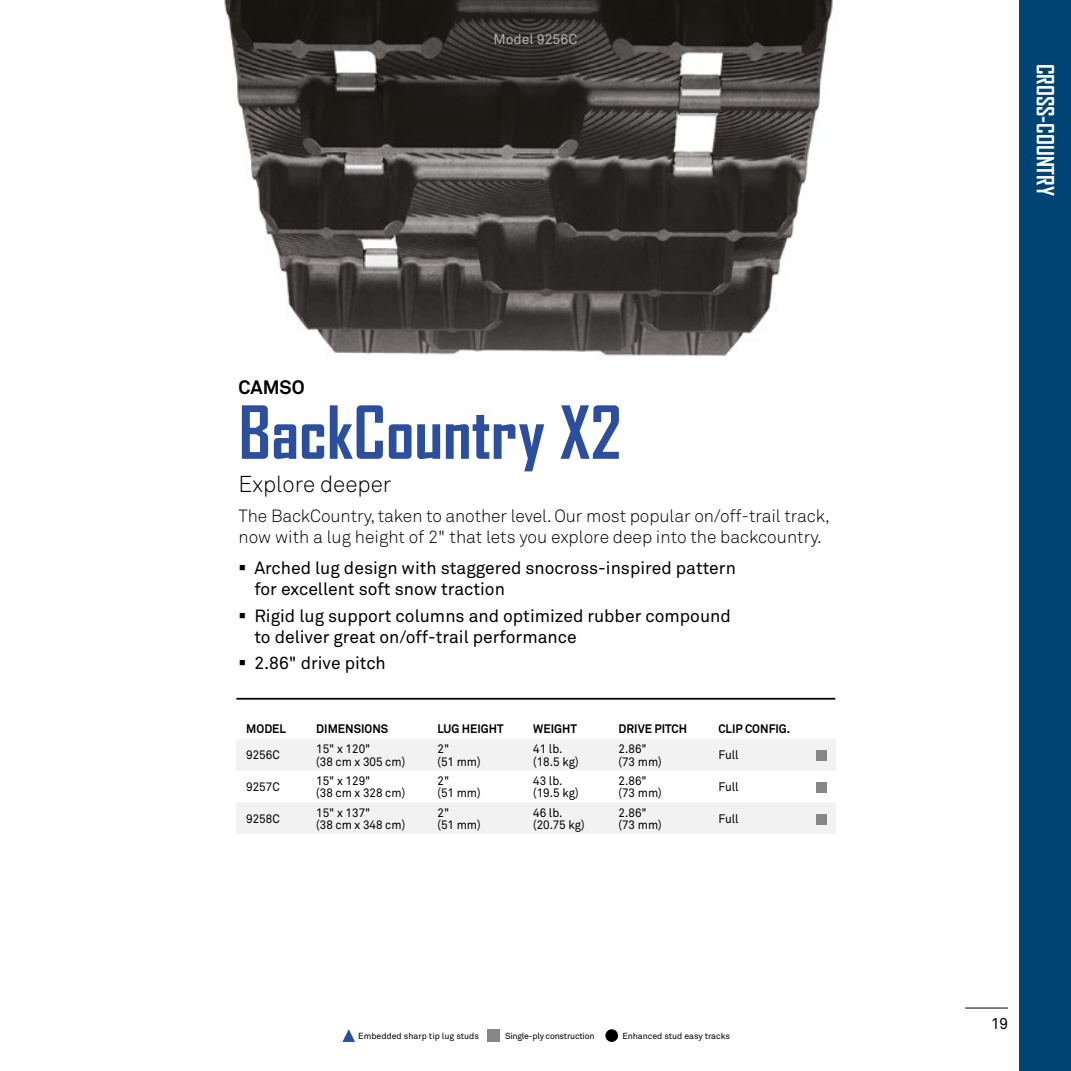
<style>
.page{position:relative;width:1071px;height:1071px;background:#fff}
.page>*{position:absolute;margin:0;border:0;box-sizing:border-box;transform-origin:0 0}
.t1{font:700 70px "Agency FB";color:#2b4f9e}
.t2{font:22.75px "Akkurat Light Office";color:#000}
.t3{font:700 22.75px "Agency FB";color:#fff}
.t4{font:700 19.25px "Akkurat Office";color:#000}
.t5{font:17.5px/21px "Akkurat Office";color:#000}
.t6{font:17.5px/21px "Akkurat Light Office";letter-spacing:-.005em;color:#000}
.t7{font:15.75px "Akkurat Office";color:#000;scale:.96 1}
.t8{font:14px "Akkurat Office";color:#b3b2b2}
.t9{font:12.25px/12.2px "Akkurat Office";color:#000;scale:.95 1}
.t10{font:700 12.25px "Akkurat Office";color:#000;scale:.95 1}
.t11{font:8.75px "Akkurat Office";letter-spacing:-.005em;color:#000}
.t12{font:8.75px "Akkurat Office";letter-spacing:-.025em;color:#000}
</style>
<div class="page">
<hr style="left:965px;top:1008px;width:43px;height:1px;background:#000">
<img style="left:224px;top:0;width:609px;height:357px">
<hr style="left:236px;top:698px;width:599px;height:2px;background:#000">
<svg style="left:237px;top:739px;width:599px;height:95px;fill:#f2f2f2"></svg>
<div style="left:1020px;top:0;width:51px;height:1071px;background:#004473"></div>
<div style="left:488px;top:1029px;width:12px;height:13px;background:#878787"></div>
<div style="left:605px;top:1029px;width:13px;height:13px;background:#000;border-radius:50%"></div>
<svg style="left:342px;top:1029px;width:13px;height:13px"></svg>
<div style="left:816px;top:750px;width:11px;height:11px;background:#878787"></div>
<div style="left:816px;top:782px;width:11px;height:11px;background:#878787"></div>
<div style="left:816px;top:814px;width:11px;height:10px;background:#878787"></div>
<p class="t8" style="left:493px;top:31px;width:86px">Model 9256C</p>
<h3 class="t4" style="left:239px;top:375px;width:68px">CAMSO</h3>
<h1 class="t1" style="left:239px;top:392px;width:384px">BackCountry X2</h1>
<h2 class="t2" style="left:239px;top:471px;width:154px">Explore deeper</h2>
<h3 class="t6" style="left:239px;top:506px;width:593px">The BackCountry, taken to another level. Our most popular on/off-trail track, now with a lug height of 2" that lets you explore deep into the backcountry.</h3>
<h3 class="t5" style="left:254px;top:558px;width:483px;text-indent:-16px">▪ Arched lug design with staggered snocross-inspired pattern for excellent soft snow traction</h3>
<h3 class="t5" style="left:254px;top:605px;width:478px;text-indent:-16px">▪ Rigid lug support columns and optimized rubber compound to deliver great on/off-trail performance</h3>
<h3 class="t5" style="left:239px;top:653px;width:149px">▪ 2.86" drive pitch</h3>
<p class="t10" style="left:246px;top:721px;width:43px">MODEL</p>
<p class="t10" style="left:316px;top:721px;width:77px">DIMENSIONS</p>
<p class="t10" style="left:438px;top:721px;width:71px">LUG HEIGHT</p>
<p class="t10" style="left:533px;top:721px;width:48px">WEIGHT</p>
<p class="t10" style="left:619px;top:721px;width:74px">DRIVE PITCH</p>
<p class="t10" style="left:718px;top:721px;width:77px">CLIP CONFIG.</p>
<p class="t9" style="left:246px;top:749px;width:37px">9256C</p>
<p class="t9" style="left:316px;top:743px;width:95px">15" x 120"<br>(38 cm x 305 cm)</p>
<p class="t9" style="left:438px;top:743px;width:47px">2"<br>(51 mm)</p>
<p class="t9" style="left:533px;top:743px;width:49px">41 lb. (18.5 kg)</p>
<p class="t9" style="left:619px;top:743px;width:47px">2.86" (73 mm)</p>
<p class="t9" style="left:718px;top:749px;width:23px">Full</p>
<p class="t9" style="left:246px;top:781px;width:37px">9257C</p>
<p class="t9" style="left:316px;top:775px;width:95px">15" x 129"<br>(38 cm x 328 cm)</p>
<p class="t9" style="left:438px;top:775px;width:47px">2"<br>(51 mm)</p>
<p class="t9" style="left:533px;top:775px;width:49px">43 lb. (19.5 kg)</p>
<p class="t9" style="left:619px;top:775px;width:47px">2.86" (73 mm)</p>
<p class="t9" style="left:718px;top:781px;width:23px">Full</p>
<p class="t9" style="left:246px;top:813px;width:37px">9258C</p>
<p class="t9" style="left:316px;top:807px;width:95px">15" x 137"<br>(38 cm x 348 cm)</p>
<p class="t9" style="left:438px;top:807px;width:47px">2"<br>(51 mm)</p>
<p class="t9" style="left:533px;top:807px;width:55px">46 lb. (20.75 kg)</p>
<p class="t9" style="left:619px;top:807px;width:47px">2.86" (73 mm)</p>
<p class="t9" style="left:718px;top:813px;width:23px">Full</p>
<p class="t11" style="left:358px;top:1031px;width:122px">Embedded sharp tip lug studs</p>
<p class="t12" style="left:505px;top:1031px;width:91px">Single-ply construction</p>
<p class="t11" style="left:622px;top:1031px;width:109px">Enhanced stud easy tracks</p>
<h2 class="t3" style="left:1059px;top:64px;width:134px;rotate:90deg">CROSS-COUNTRY</h2>
<p class="t7" style="left:991px;top:1014px;width:19px">19</p>
</div>
